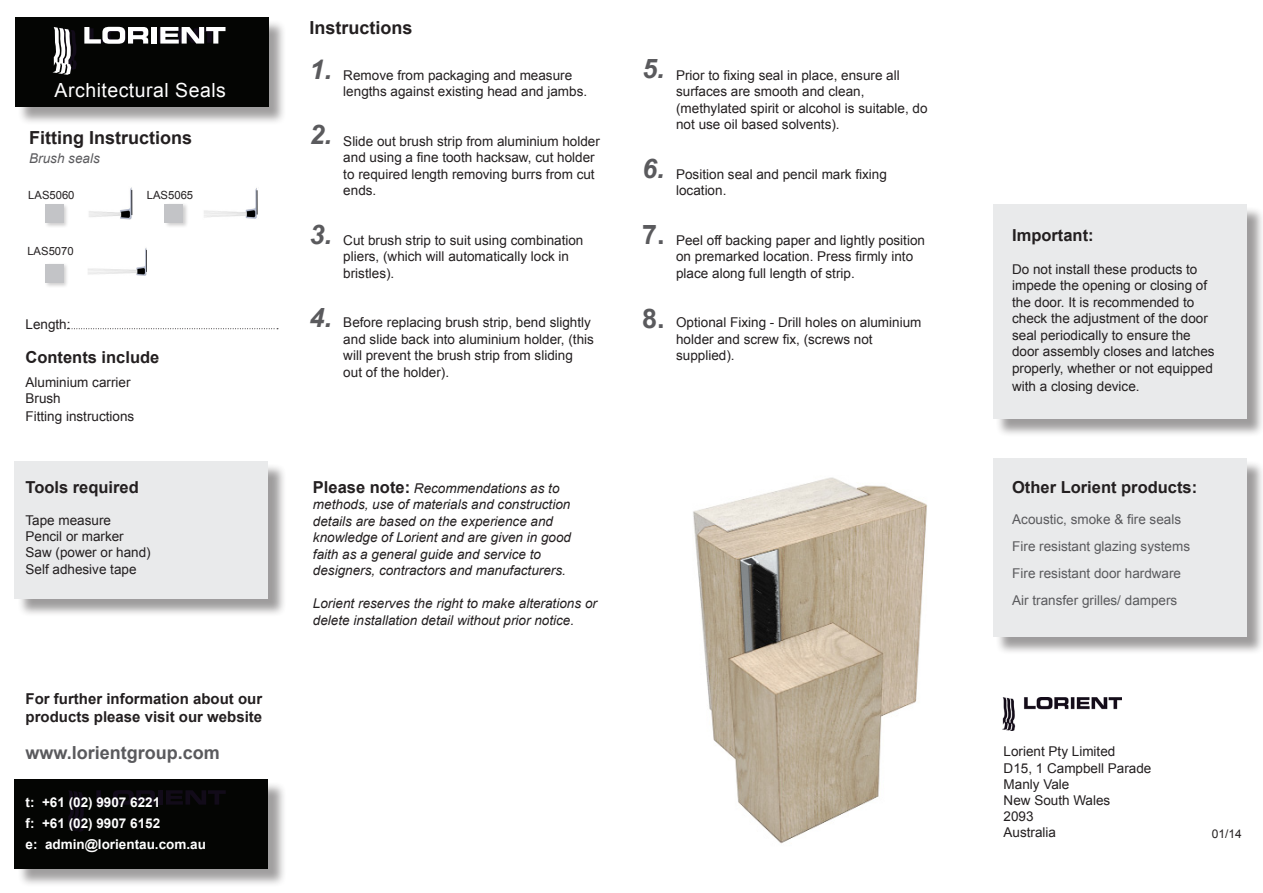
<style>
.page{position:relative;width:1263px;height:893px;background:#fff}
.page>*{position:absolute;margin:0;border:0;box-sizing:border-box;transform-origin:0 0}
.t1{font:italic 700 27px "Arial";color:#5a5a5d}
.t2{font:700 27px "Arial";color:#5a5a5d}
.t3{font:19.5px "Arial";letter-spacing:.025em;color:#fff}
.t4{font:700 18px "Arial";color:#231f20}
.t5{font:700 18px "Arial";color:#5a5a5d}
.t6{font:700 16.5px "Arial";color:#231f20}
.t7{font:700 15px/18px "Arial";color:#231f20}
.t8{font:13.5px/16.5px "Arial";color:#231f20}
.t9{font:italic 13.5px/16.5px "Arial";color:#231f20}
.t10{font:13.5px "Arial";color:#5a5a5d}
.t11{font:700 13.5px "Arial";color:#fff}
.t12{font:italic 13.5px "Arial";color:#5a5a5d}
.t13{font:12px "Arial";color:#231f20}
.t14{font:11.25px "Arial";color:#231f20}
.s1{font-weight:700;font-style:normal;font-size:16.5px}
</style>
<div class="page">
<div style="left:17px;top:781px;width:270px;height:106px;background:#231f20;opacity:.43"></div>
<div style="left:15px;top:779px;width:253px;height:89px;background:#040503"></div>
<svg style="left:96px;top:790px;width:59px;height:15px"></svg>
<div style="left:158px;top:790px;width:5px;height:15px;background:#120b19"></div>
<svg style="left:166px;top:790px;width:60px;height:15px"></svg>
<svg style="left:68px;top:790px;width:16px;height:42px"></svg>
<div style="left:995px;top:460px;width:268px;height:195px;background:#231f20;opacity:.44"></div>
<div style="left:993px;top:458px;width:253px;height:179px;background:#e9eaeb"></div>
<div style="left:17px;top:464px;width:270px;height:153px;background:#231f20;opacity:.44"></div>
<div style="left:15px;top:461px;width:253px;height:138px;background:#e9eaeb"></div>
<div style="left:17px;top:19px;width:270px;height:106px;background:#231f20;opacity:.43"></div>
<div style="left:15px;top:17px;width:253px;height:89px;background:#040503"></div>
<hr style="left:151px;top:28px;width:4px;height:15px;background:#fff">
<svg style="left:67px;top:328px;width:211px;height:1px"></svg>
<img style="left:1003px;top:698px;width:118px;height:33px">
<img style="left:693px;top:477px;width:234px;height:367px">
<svg style="left:84px;top:27px;width:64px;height:17px"></svg>
<div style="left:152px;top:27px;width:5px;height:17px;background:#fff"></div>
<svg style="left:159px;top:27px;width:66px;height:17px"></svg>
<svg style="left:52px;top:27px;width:25px;height:48px"></svg>
<img style="left:89px;top:187px;width:44px;height:33px">
<img style="left:204px;top:188px;width:54px;height:31px">
<img style="left:88px;top:248px;width:59px;height:28px">
<div style="left:44px;top:262px;width:25px;height:26px;background:#231f20;opacity:.31"></div>
<div style="left:45px;top:264px;width:18px;height:19px;background:#c3c4c7"></div>
<div style="left:44px;top:203px;width:25px;height:26px;background:#231f20;opacity:.31"></div>
<div style="left:45px;top:204px;width:18px;height:19px;background:#c3c4c7"></div>
<div style="left:164px;top:202px;width:25px;height:26px;background:#231f20;opacity:.31"></div>
<div style="left:165px;top:204px;width:18px;height:19px;background:#c3c4c7"></div>
<div style="left:995px;top:206px;width:268px;height:231px;background:#231f20;opacity:.44"></div>
<div style="left:993px;top:204px;width:253px;height:214px;background:#e9eaeb"></div>
<p class="t3" style="left:55px;top:77px;width:173px">Architectural Seals</p>
<p class="t4" style="left:29px;top:125px;width:165px">Fitting Instructions</p>
<p class="t12" style="left:29px;top:150px;width:72px">Brush seals</p>
<p class="t14" style="left:28px;top:187px;width:48px">LAS5060</p>
<p class="t14" style="left:147px;top:187px;width:48px">LAS5065</p>
<p class="t14" style="left:27px;top:243px;width:48px">LAS5070</p>
<p class="t8" style="left:26px;top:316px;width:47px">Length:</p>
<p class="t6" style="left:26px;top:346px;width:135px">Contents include</p>
<p class="t8" style="left:26px;top:374px;width:107px">Aluminium carrier</p>
<p class="t8" style="left:26px;top:390px;width:37px">Brush</p>
<p class="t8" style="left:26px;top:408px;width:110px">Fitting instructions</p>
<p class="t6" style="left:26px;top:476px;width:115px">Tools required</p>
<p class="t8" style="left:26px;top:512px;width:87px">Tape measure</p>
<p class="t8" style="left:26px;top:528px;width:100px">Pencil or marker</p>
<p class="t8" style="left:26px;top:544px;width:127px">Saw (power or hand)</p>
<p class="t8" style="left:26px;top:561px;width:113px">Self adhesive tape</p>
<p class="t7" style="left:26px;top:690px;width:238px">For further information about our products please visit our website</p>
<p class="t5" style="left:26px;top:740px;width:196px">www.lorientgroup.com</p>
<p class="t11" style="left:26px;top:793px;width:136px">t: +61 (02) 9907 6221</p>
<p class="t11" style="left:26px;top:814px;width:136px">f: +61 (02) 9907 6152</p>
<p class="t11" style="left:26px;top:835px;width:182px">e: admin@lorientau.com.au</p>
<p class="t4" style="left:309px;top:16px;width:105px">Instructions</p>
<p class="t1" style="left:309px;top:51px;width:24px">1.</p>
<p class="t8" style="left:343px;top:67px;width:245px">Remove from packaging and measure lengths against existing head and jambs.</p>
<p class="t8" style="left:343px;top:133px;width:258px">Slide out brush strip from aluminium holder and using a fine tooth hacksaw, cut holder to required length removing burrs from cut ends.</p>
<p class="t8" style="left:343px;top:232px;width:242px">Cut brush strip to suit using combination pliers, (which will automatically lock in bristles).</p>
<p class="t8" style="left:343px;top:314px;width:252px">Before replacing brush strip, bend slightly and slide back into aluminium holder, (this will prevent the brush strip from sliding</p>
<p class="t8" style="left:343px;top:364px;width:107px">out of the holder).</p>
<p class="t1" style="left:309px;top:117px;width:24px">2.</p>
<p class="t1" style="left:309px;top:217px;width:24px">3.</p>
<p class="t1" style="left:309px;top:299px;width:24px">4.</p>
<p class="t9" style="left:313px;top:480px;width:260px"><span class="s1">Please note:</span> Recommendations as to methods, use of materials and construction details are based on the experience and knowledge of Lorient and are given in good faith as a general guide and service to designers, contractors and manufacturers.</p>
<p class="t9" style="left:313px;top:595px;width:286px">Lorient reserves the right to make alterations or delete installation detail without prior notice.</p>
<p class="t1" style="left:642px;top:51px;width:24px">5.</p>
<p class="t1" style="left:642px;top:151px;width:24px">6.</p>
<p class="t2" style="left:642px;top:216px;width:24px">7.</p>
<p class="t2" style="left:642px;top:300px;width:24px">8.</p>
<p class="t8" style="left:676px;top:67px;width:225px">Prior to fixing seal in place, ensure all surfaces are smooth and clean,</p>
<p class="t8" style="left:676px;top:100px;width:253px">(methylated spirit or alcohol is suitable, do not use oil based solvents).</p>
<p class="t8" style="left:676px;top:166px;width:212px">Position seal and pencil mark fixing location.</p>
<p class="t8" style="left:676px;top:232px;width:250px">Peel off backing paper and lightly position on premarked location. Press firmly into place along full length of strip.</p>
<p class="t8" style="left:676px;top:314px;width:247px">Optional Fixing - Drill holes on aluminium holder and screw fix, (screws not supplied).</p>
<p class="t6" style="left:1012px;top:224px;width:83px">Important:</p>
<p class="t8" style="left:1012px;top:261px;width:204px">Do not install these products to impede the opening or closing of the door. It is recommended to check the adjustment of the door seal periodically to ensure the door assembly closes and latches properly, whether or not equipped</p>
<p class="t8" style="left:1012px;top:378px;width:129px">with a closing device.</p>
<p class="t6" style="left:1012px;top:476px;width:187px">Other Lorient products:</p>
<p class="t10" style="left:1012px;top:511px;width:170px">Acoustic, smoke &amp; fire seals</p>
<p class="t10" style="left:1012px;top:538px;width:179px">Fire resistant glazing systems</p>
<p class="t10" style="left:1012px;top:565px;width:170px">Fire resistant door hardware</p>
<p class="t10" style="left:1012px;top:592px;width:167px">Air transfer grilles/ dampers</p>
<p class="t8" style="left:1003px;top:743px;width:113px">Lorient Pty Limited</p>
<p class="t8" style="left:1003px;top:760px;width:149px">D15, 1 Campbell Parade</p>
<p class="t8" style="left:1003px;top:776px;width:67px">Manly Vale</p>
<p class="t8" style="left:1003px;top:792px;width:108px">New South Wales</p>
<p class="t8" style="left:1003px;top:808px;width:32px">2093</p>
<p class="t8" style="left:1003px;top:824px;width:54px">Australia</p>
<p class="t13" style="left:1212px;top:826px;width:32px">01/14</p>
</div>
